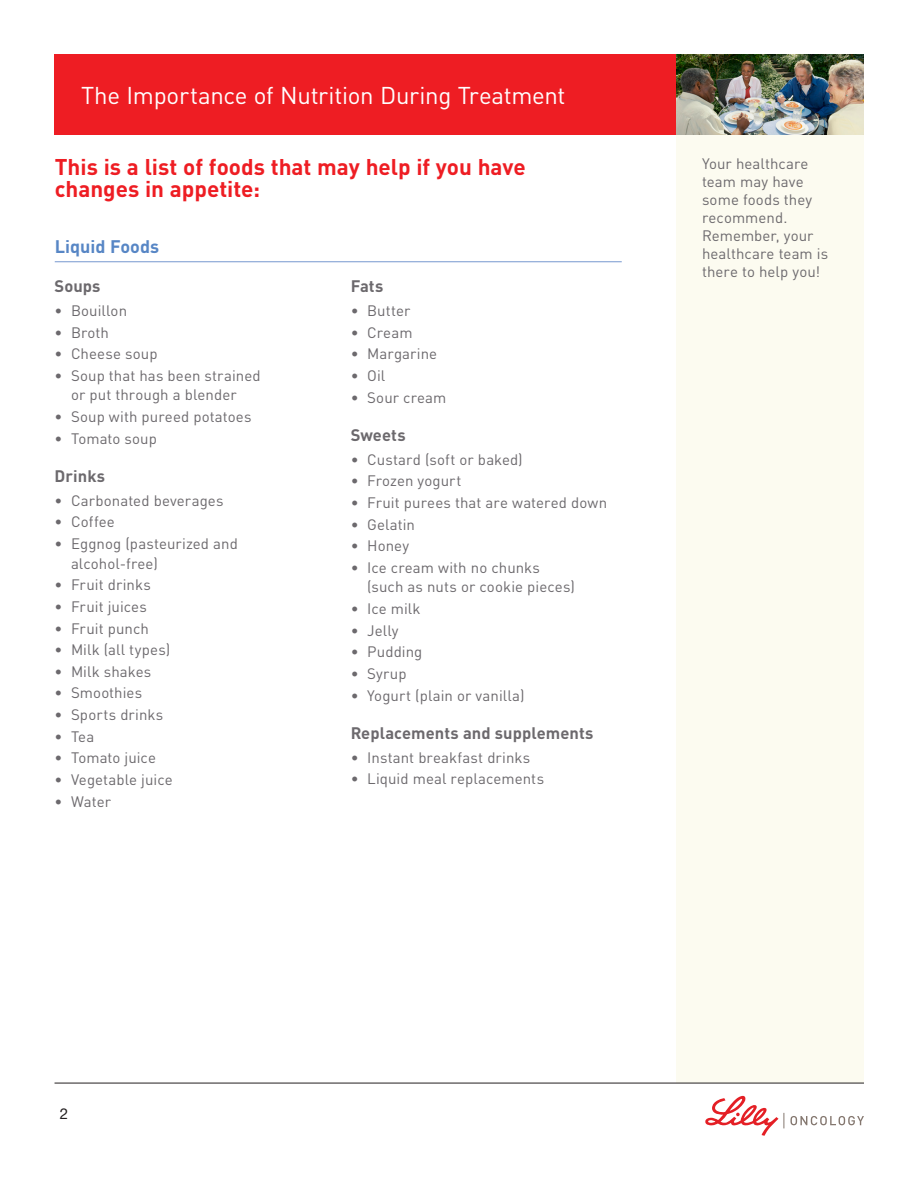
<style>
.page{position:relative;width:918px;height:1188px;background:#fff}
.page>*{position:absolute;margin:0;border:0;box-sizing:border-box;transform-origin:0 0}
.headline{font:24px "DINOT";letter-spacing:-.01em;color:#fff}
.NC_subhead{font:700 22.5px/22.5px "DINOT";color:#ee1d23}
.NC_bullet_tight_subh{font:700 18px "DINOT";color:#5786c5}
.NC_bullet_tight_subh-2{font:700 16.5px "DINOT";letter-spacing:.005em;color:#6c696d}
.NC_bullet_tight{font:15px/19.5px "DINOT";letter-spacing:.005em;color:#6c696d}
.DIN_sidebar_copy{font:15px/18px "DINOT";letter-spacing:.005em;color:#6c696d}
.t1{font:15px "Helvetica Neue LT Std";color:#231f20}
</style>
<div class="page">
<div style="left:676px;top:135px;width:187px;height:948px;background:#fcfbf0"></div>
<div style="left:54px;top:54px;width:809px;height:81px;background:#ee1d23"></div>
<hr style="left:55px;top:1083px;width:809px;height:1px;background:#231f20">
<hr style="left:55px;top:261px;width:567px;height:1px;background:#86a3d4">
<img style="left:676px;top:54px;width:187px;height:81px">
<svg style="left:705px;top:1095px;width:159px;height:41px"></svg>
<p class="headline" style="left:81px;top:80px;width:486px">The Importance of Nutrition During Treatment</p>
<p class="NC_subhead" style="left:55px;top:155px;width:472px">This is a list of foods that may help if you have changes in appetite:</p>
<p class="NC_bullet_tight_subh" style="left:55px;top:234px;width:106px">Liquid Foods</p>
<p class="NC_bullet_tight_subh-2" style="left:351px;top:275px;width:34px">Fats</p>
<p class="NC_bullet_tight" style="left:351px;top:301px;width:61px">• Butter</p>
<p class="NC_bullet_tight" style="left:351px;top:322px;width:63px">• Cream</p>
<p class="NC_bullet_tight" style="left:351px;top:344px;width:88px">• Margarine</p>
<p class="NC_bullet_tight" style="left:351px;top:365px;width:36px">• Oil</p>
<p class="NC_bullet_tight" style="left:351px;top:387px;width:97px">• Sour cream</p>
<p class="NC_bullet_tight_subh-2" style="left:351px;top:424px;width:57px">Sweets</p>
<p class="NC_bullet_tight" style="left:351px;top:449px;width:174px">• Custard (soft or baked)</p>
<p class="NC_bullet_tight" style="left:351px;top:471px;width:112px">• Frozen yogurt</p>
<p class="NC_bullet_tight" style="left:351px;top:492px;width:258px">• Fruit purees that are watered down</p>
<p class="NC_bullet_tight" style="left:351px;top:514px;width:66px">• Gelatin</p>
<p class="NC_bullet_tight" style="left:351px;top:536px;width:60px">• Honey</p>
<p class="NC_bullet_tight" style="left:367px;top:557px;width:209px;text-indent:-17px">• Ice cream with no chunks (such as nuts or cookie pieces)</p>
<p class="NC_bullet_tight" style="left:351px;top:599px;width:71px">• Ice milk</p>
<p class="NC_bullet_tight" style="left:351px;top:620px;width:49px">• Jelly</p>
<p class="NC_bullet_tight" style="left:351px;top:642px;width:73px">• Pudding</p>
<p class="NC_bullet_tight" style="left:351px;top:664px;width:57px">• Syrup</p>
<p class="NC_bullet_tight" style="left:351px;top:685px;width:175px">• Yogurt (plain or vanilla)</p>
<p class="NC_bullet_tight_subh-2" style="left:351px;top:722px;width:244px">Replacements and supplements</p>
<p class="NC_bullet_tight" style="left:351px;top:747px;width:181px">• Instant breakfast drinks</p>
<p class="NC_bullet_tight" style="left:351px;top:769px;width:195px">• Liquid meal replacements</p>
<p class="NC_bullet_tight_subh-2" style="left:55px;top:275px;width:48px">Soups</p>
<p class="NC_bullet_tight" style="left:55px;top:301px;width:74px">• Bouillon</p>
<p class="NC_bullet_tight" style="left:55px;top:322px;width:56px">• Broth</p>
<p class="NC_bullet_tight" style="left:55px;top:344px;width:105px">• Cheese soup</p>
<p class="NC_bullet_tight" style="left:55px;top:365px;width:208px;text-align:center">• Soup that has been strained or put through a blender</p>
<p class="NC_bullet_tight" style="left:55px;top:407px;width:198px">• Soup with pureed potatoes</p>
<p class="NC_bullet_tight" style="left:55px;top:428px;width:104px">• Tomato soup</p>
<p class="NC_bullet_tight_subh-2" style="left:55px;top:465px;width:52px">Drinks</p>
<p class="NC_bullet_tight" style="left:55px;top:490px;width:171px">• Carbonated beverages</p>
<p class="NC_bullet_tight" style="left:55px;top:512px;width:62px">• Coffee</p>
<p class="NC_bullet_tight" style="left:71px;top:534px;width:168px;text-indent:-17px">• Eggnog (pasteurized and alcohol-free)</p>
<p class="NC_bullet_tight" style="left:55px;top:575px;width:98px">• Fruit drinks</p>
<p class="NC_bullet_tight" style="left:55px;top:596px;width:94px">• Fruit juices</p>
<p class="NC_bullet_tight" style="left:55px;top:618px;width:96px">• Fruit punch</p>
<p class="NC_bullet_tight" style="left:55px;top:640px;width:117px">• Milk (all types)</p>
<p class="NC_bullet_tight" style="left:55px;top:661px;width:98px">• Milk shakes</p>
<p class="NC_bullet_tight" style="left:55px;top:683px;width:89px">• Smoothies</p>
<p class="NC_bullet_tight" style="left:55px;top:705px;width:110px">• Sports drinks</p>
<p class="NC_bullet_tight" style="left:55px;top:726px;width:41px">• Tea</p>
<p class="NC_bullet_tight" style="left:55px;top:748px;width:103px">• Tomato juice</p>
<p class="NC_bullet_tight" style="left:55px;top:770px;width:120px">• Vegetable juice</p>
<p class="NC_bullet_tight" style="left:55px;top:791px;width:58px">• Water</p>
<p class="DIN_sidebar_copy" style="left:702px;top:154px;width:128px">Your healthcare team may have some foods they recommend.<br>Remember, your healthcare team is there to help you!</p>
<p class="t1" style="left:60px;top:1105px;width:10px">2</p>
</div>
